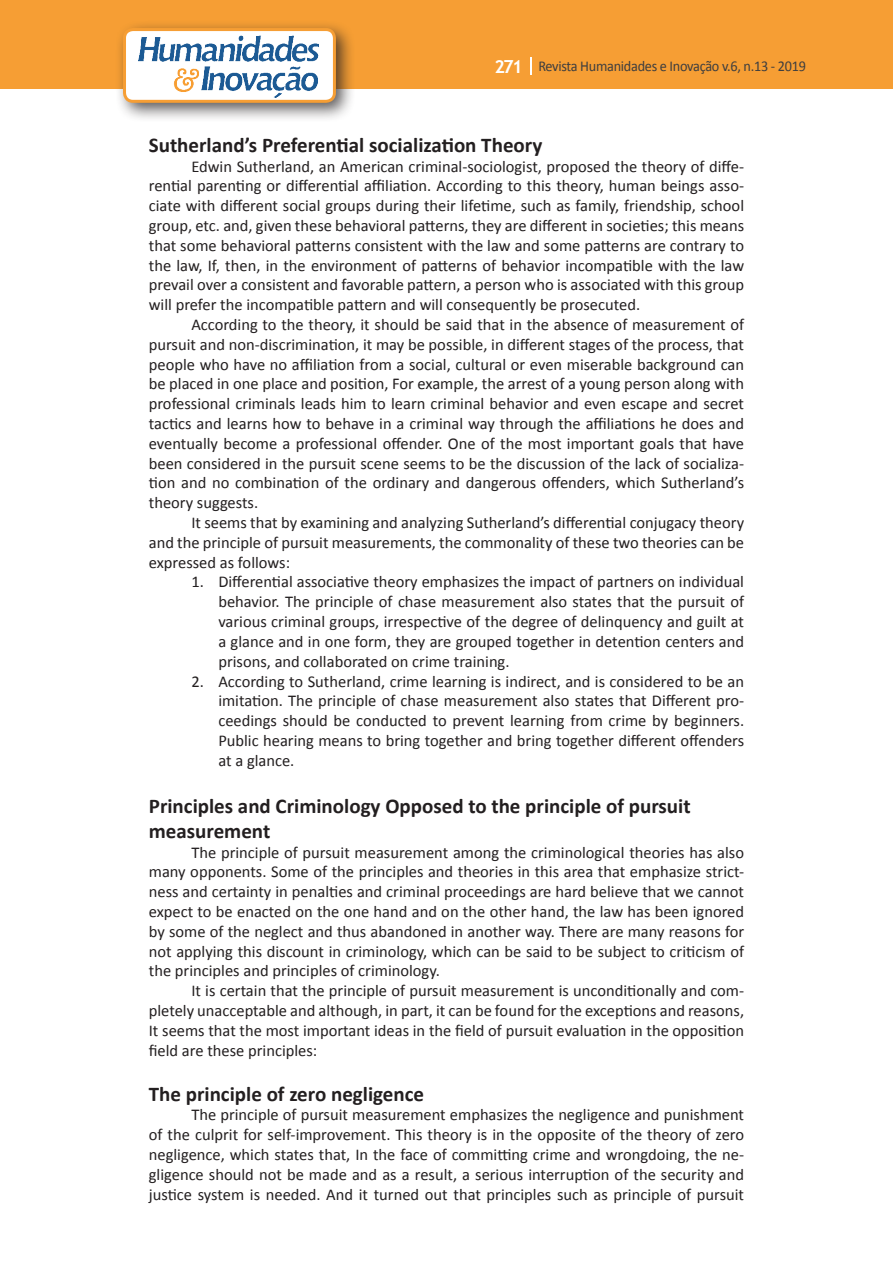
<style>
.page{position:relative;width:893px;height:1263px;background:#fff}
.page>*{position:absolute;margin:0;border:0;box-sizing:border-box;transform-origin:0 0}
.Titulo_2{font:700 21px/25.2px "Calibri";color:#231f20}
.Texto{font:16.5px/19.8px "Calibri";color:#231f20;text-align:justify}
.t1{font:15px "Calibri";letter-spacing:-.02em;color:#3e3e3f;scale:.95 1}
.s1{font-family:"Trebuchet MS";font-weight:700;font-size:18px;color:#fff}
</style>
<div class="page">
<div style="left:0;top:0;width:893px;height:88px;background:#f69e34"></div>
<svg style="left:530px;top:57px;width:2px;height:18px"></svg>
<div style="left:115px;top:20px;width:241px;height:103px;background:#231f20;opacity:.75"></div>
<div style="left:125px;top:30px;width:209px;height:71px;background:#fff;border-radius:9px"></div>
<img style="left:138px;top:35px;width:181px;height:62px">
<div style="left:123px;top:28px;width:213px;height:75px;border:3px solid #f69e34;border-radius:9px"></div>
<p class="t1" style="left:495px;top:57px;width:329px"><span class="s1">271</span> Revista Humanidades e Inovação v.6, n.13 - 2019</p>
<p class="Titulo_2" style="left:149px;top:132px;width:395px">Sutherland’s Preferential socialization Theory</p>
<p class="Texto" style="left:149px;top:156px;width:597px;text-indent:43px">Edwin Sutherland, an American criminal-sociologist, proposed the theory of diffe&shy;rential parenting or differential affiliation. According to this theory, human beings asso&shy;ciate with different social groups during their lifetime, such as family, friendship, school group, etc. and, given these behavioral patterns, they are different in societies; this means that some behavioral patterns consistent with the law and some patterns are contrary to the law, If, then, in the environment of patterns of behavior incompatible with the law prevail over a consistent and favorable pattern, a person who is associated with this group will prefer the incompatible pattern and will consequently be prosecuted.</p>
<p class="Texto" style="left:149px;top:315px;width:597px;text-indent:43px">According to the theory, it should be said that in the absence of measurement of pursuit and non-discrimination, it may be possible, in different stages of the process, that people who have no affiliation from a social, cultural or even miserable background can be placed in one place and position, For example, the arrest of a young person along with professional criminals leads him to learn criminal behavior and even escape and secret tactics and learns how to behave in a criminal way through the affiliations he does and eventually become a professional offender. One of the most important goals that have been considered in the pursuit scene seems to be the discussion of the lack of socializa&shy;tion and no combination of the ordinary and dangerous offenders, which Sutherland’s theory suggests.</p>
<p class="Texto" style="left:149px;top:513px;width:597px;text-indent:43px">It seems that by examining and analyzing Sutherland’s differential conjugacy theory and the principle of pursuit measurements, the commonality of these two theories can be expressed as follows:</p>
<p class="Texto" style="left:218px;top:572px;width:527px;text-indent:-27px">1. Differential associative theory emphasizes the impact of partners on individual behavior. The principle of chase measurement also states that the pursuit of various criminal groups, irrespective of the degree of delinquency and guilt at a glance and in one form, they are grouped together in detention centers and prisons, and collaborated on crime training.</p>
<p class="Texto" style="left:218px;top:671px;width:527px;text-indent:-27px">2. According to Sutherland, crime learning is indirect, and is considered to be an imitation. The principle of chase measurement also states that Different pro&shy;ceedings should be conducted to prevent learning from crime by beginners.<br>Public hearing means to bring together and bring together different offenders at a glance.</p>
<p class="Titulo_2" style="left:149px;top:793px;width:543px">Principles and Criminology Opposed to the principle of pursuit measurement</p>
<p class="Texto" style="left:149px;top:842px;width:597px;text-indent:43px">The principle of pursuit measurement among the criminological theories has also many opponents. Some of the principles and theories in this area that emphasize strict&shy;ness and certainty in penalties and criminal proceedings are hard believe that we cannot expect to be enacted on the one hand and on the other hand, the law has been ignored by some of the neglect and thus abandoned in another way. There are many reasons for not applying this discount in criminology, which can be said to be subject to criticism of the principles and principles of criminology.</p>
<p class="Texto" style="left:149px;top:981px;width:597px;text-indent:43px">It is certain that the principle of pursuit measurement is unconditionally and com&shy;pletely unacceptable and although, in part, it can be found for the exceptions and reasons, It seems that the most important ideas in the field of pursuit evaluation in the opposition field are these principles:</p>
<p class="Titulo_2" style="left:149px;top:1081px;width:277px">The principle of zero negligence</p>
<p class="Texto" style="left:149px;top:1105px;width:597px;text-indent:43px">The principle of pursuit measurement emphasizes the negligence and punishment of the culprit for self-improvement. This theory is in the opposite of the theory of zero negligence, which states that, In the face of committing crime and wrongdoing, the ne&shy;gligence should not be made and as a result, a serious interruption of the security and justice system is needed. And it turned out that principles such as principle of pursuit</p>
</div>
